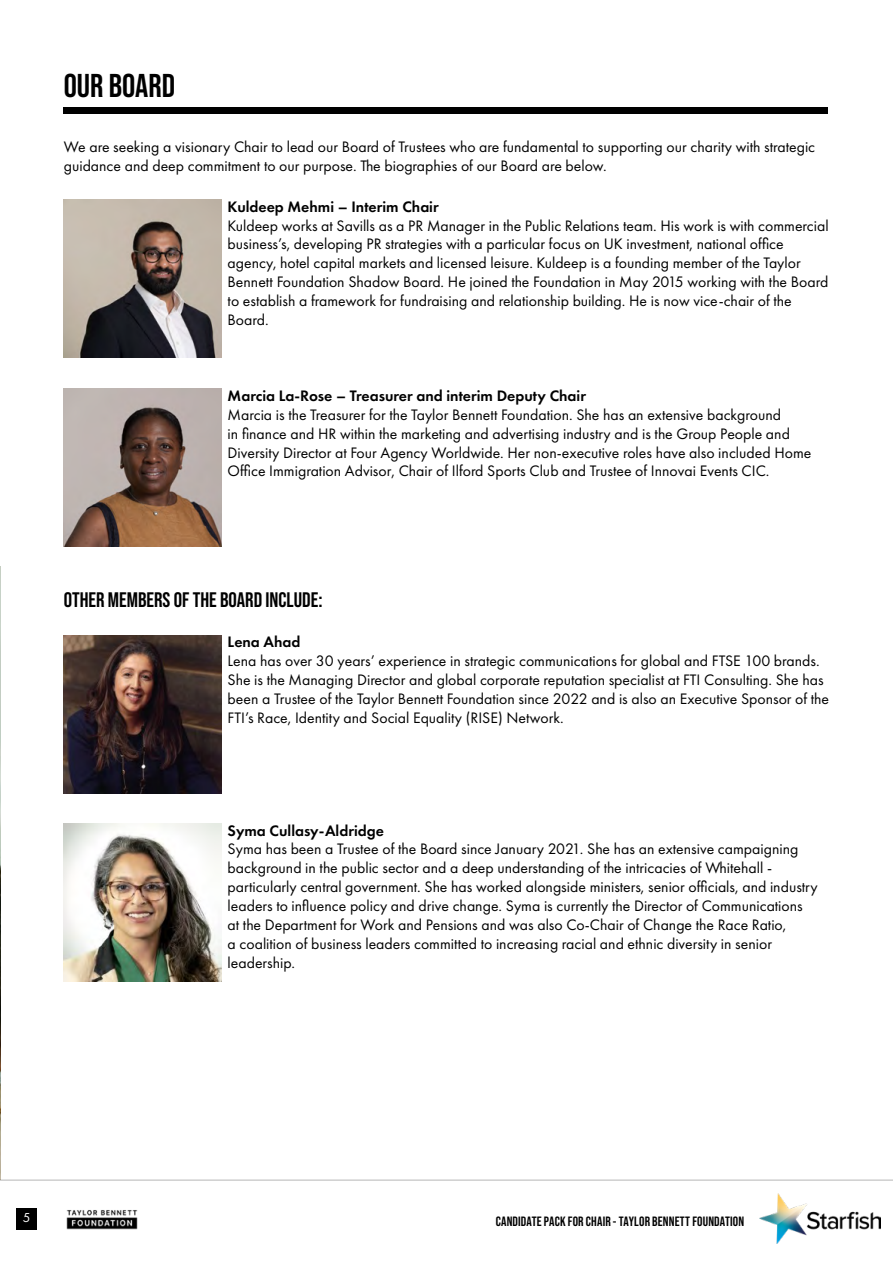
<style>
.page{position:relative;width:893px;height:1263px;background:#fff}
.page>*{position:absolute;margin:0;border:0;box-sizing:border-box;transform-origin:0 0}
.t1{font:700 33px "Bebas Neue Pro";color:#000}
.t2{font:700 21px "Bebas Neue Pro";color:#000}
.t3{font:15.75px/18.9px "Futura PT";color:#000}
.t4{font:600 15.75px "Futura PT";color:#000}
.t5{font:700 13.5px "Bebas Neue Pro";letter-spacing:.015em;color:#000}
.t6{font:13.5px "Futura PT";color:#fff}
</style>
<div class="page">
<img style="left:759px;top:1194px;width:121px;height:50px">
<div style="left:16px;top:1208px;width:21px;height:21px;background:#000"></div>
<hr style="left:0;top:1179px;width:893px;height:2px;background:#000">
<img style="left:66px;top:1210px;width:72px;height:20px">
<img style="left:0;top:567px;width:1px;height:612px">
<div style="left:64px;top:107px;width:764px;height:7px;background:#000"></div>
<img style="left:64px;top:200px;width:158px;height:158px">
<img style="left:64px;top:389px;width:158px;height:158px">
<img style="left:64px;top:635px;width:158px;height:158px">
<img style="left:64px;top:823px;width:158px;height:158px">
<h1 class="t1" style="left:64px;top:66px;width:113px">OUR BOARD</h1>
<p class="t3" style="left:64px;top:137px;width:753px">We are seeking a visionary Chair to lead our Board of Trustees who are fundamental to supporting our charity with strategic guidance and deep commitment to our purpose. The biographies of our Board are below.</p>
<p class="t4" style="left:228px;top:197px;width:213px">Kuldeep Mehmi – Interim Chair</p>
<p class="t3" style="left:228px;top:216px;width:602px">Kuldeep works at Savills as a PR Manager in the Public Relations team. His work is with commercial business’s, developing PR strategies with a particular focus on UK investment, national office agency, hotel capital markets and licensed leisure. Kuldeep is a founding member of the Taylor Bennett Foundation Shadow Board. He joined the Foundation in May 2015 working with the Board to establish a framework for fundraising and relationship building. He is now vice-chair of the Board.</p>
<p class="t4" style="left:228px;top:386px;width:360px">Marcia La-Rose – Treasurer and interim Deputy Chair</p>
<p class="t3" style="left:228px;top:405px;width:585px">Marcia is the Treasurer for the Taylor Bennett Foundation. She has an extensive background<br>in finance and HR within the marketing and advertising industry and is the Group People and Diversity Director at Four Agency Worldwide. Her non-executive roles have also included Home Office Immigration Advisor, Chair of Ilford Sports Club and Trustee of Innovai Events CIC.</p>
<h2 class="t2" style="left:64px;top:588px;width:260px">OTHER MEMBERS OF THE BOARD INCLUDE:</h2>
<p class="t4" style="left:228px;top:632px;width:74px">Lena Ahad</p>
<p class="t3" style="left:228px;top:651px;width:603px">Lena has over 30 years’ experience in strategic communications for global and FTSE 100 brands.<br>She is the Managing Director and global corporate reputation specialist at FTI Consulting. She has been a Trustee of the Taylor Bennett Foundation since 2022 and is also an Executive Sponsor of the FTI’s Race, Identity and Social Equality (RISE) Network.</p>
<p class="t4" style="left:228px;top:820px;width:158px">Syma Cullasy-Aldridge</p>
<p class="t3" style="left:228px;top:840px;width:591px">Syma has been a Trustee of the Board since January 2021. She has an extensive campaigning background in the public sector and a deep understanding of the intricacies of Whitehall - particularly central government. She has worked alongside ministers, senior officials, and industry leaders to influence policy and drive change. Syma is currently the Director of Communications at the Department for Work and Pensions and was also Co-Chair of Change the Race Ratio,<br>a coalition of business leaders committed to increasing racial and ethnic diversity in senior leadership.</p>
<p class="t6" style="left:23px;top:1210px;width:9px">5</p>
<p class="t5" style="left:496px;top:1213px;width:250px">CANDIDATE PACK FOR CHAIR - TAYLOR BENNETT FOUNDATION</p>
</div>
